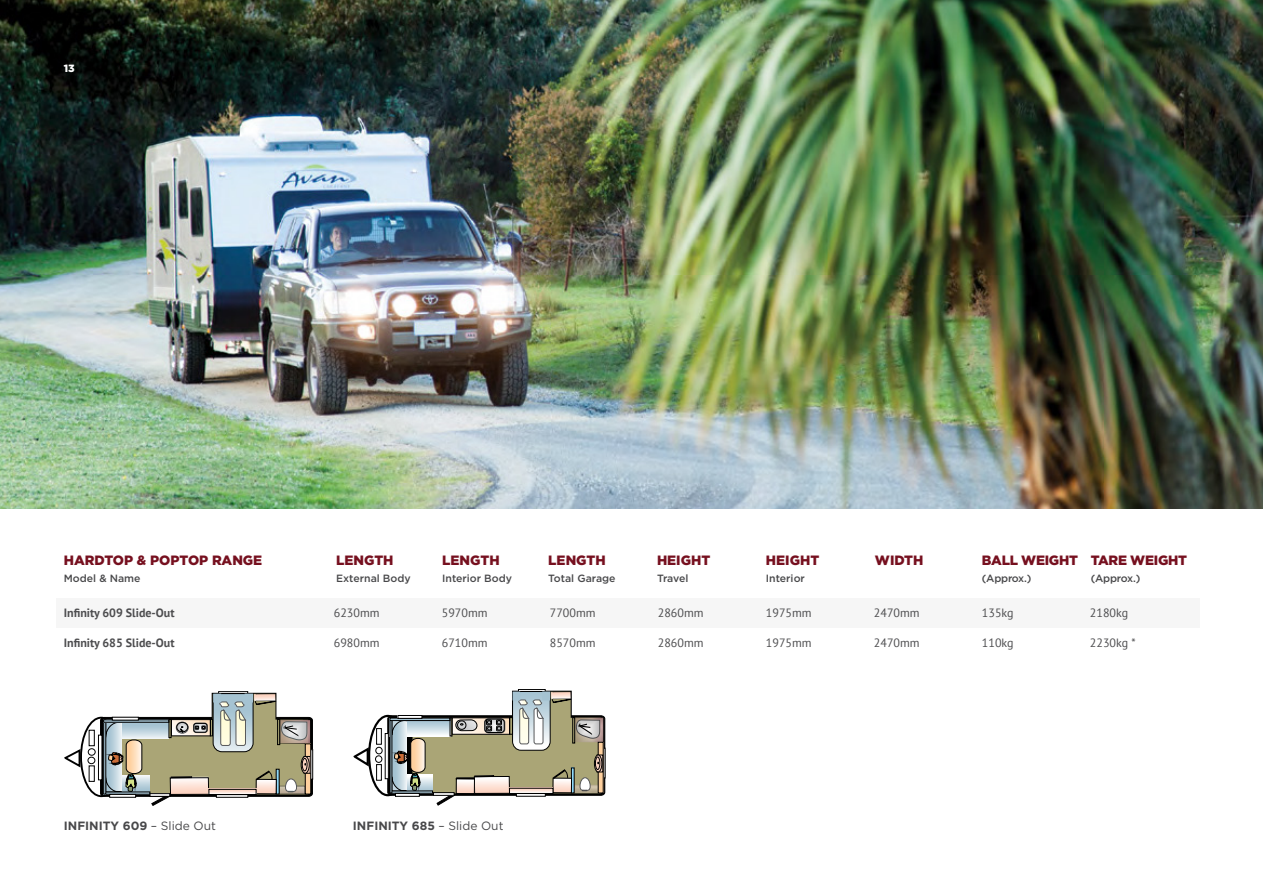
<style>
.page{position:relative;width:1263px;height:893px;background:#fff}
.page>*{position:absolute;margin:0;border:0;box-sizing:border-box;transform-origin:0 0}
.t1{font:900 13.5px "Gotham";color:#76101f}
.t2{font:900 13.5px "Gotham";letter-spacing:-.02em;color:#76101f}
.t3{font:12px "PT Sans";color:#4d4d4f}
.t4{font:700 12px "Gotham";color:#48484a}
.t5{font:700 12px "PT Sans";color:#4d4d4f}
.t6{font:500 10.5px "Gotham";color:#48484a}
.t7{font:900 10.5px "Gotham";color:#fff}
.s1{font-weight:400}
</style>
<div class="page">
<img style="left:0;top:0;width:1263px;height:508px">
<svg style="left:369px;top:716px;width:37px;height:79px"></svg>
<div style="left:518px;top:689px;width:27px;height:3px;border:1px solid #000"></div>
<div style="left:376px;top:747px;width:6px;height:7px;border:1px solid #000;border-radius:50%"></div>
<div style="left:375px;top:756px;width:7px;height:6px;border:1px solid #000;border-radius:50%"></div>
<div style="left:376px;top:728px;width:5px;height:16px;border:1px solid #000"></div>
<div style="left:376px;top:764px;width:5px;height:16px;border:1px solid #000"></div>
<svg style="left:353px;top:746px;width:18px;height:22px"></svg>
<svg style="left:387px;top:691px;width:218px;height:114px"></svg>
<svg style="left:81px;top:718px;width:41px;height:78px"></svg>
<div style="left:80px;top:717px;width:42px;height:80px;border:2px solid #000;border-radius:50%"></div>
<div style="left:218px;top:691px;width:30px;height:3px;border:1px solid #000"></div>
<div style="left:88px;top:749px;width:7px;height:6px;border:1px solid #000;border-radius:50%"></div>
<div style="left:88px;top:757px;width:7px;height:7px;border:1px solid #000;border-radius:50%"></div>
<svg style="left:64px;top:748px;width:18px;height:21px"></svg>
<div style="left:98px;top:735px;width:4px;height:45px;border:1px solid #000"></div>
<svg style="left:100px;top:694px;width:213px;height:112px"></svg>
<div style="left:56px;top:599px;width:1143px;height:29px;background:#f6f6f6"></div>
<p class="t7" style="left:64px;top:61px;width:12px">13</p>
<p class="t1" style="left:64px;top:551px;width:200px">HARDTOP &amp; POPTOP RANGE</p>
<p class="t6" style="left:64px;top:571px;width:78px">Model &amp; Name</p>
<p class="t1" style="left:336px;top:551px;width:59px">LENGTH</p>
<p class="t6" style="left:336px;top:571px;width:76px">External Body</p>
<p class="t1" style="left:442px;top:551px;width:59px">LENGTH</p>
<p class="t6" style="left:442px;top:571px;width:71px">Interior Body</p>
<p class="t1" style="left:548px;top:551px;width:59px">LENGTH</p>
<p class="t6" style="left:548px;top:571px;width:69px">Total Garage</p>
<p class="t1" style="left:657px;top:551px;width:55px">HEIGHT</p>
<p class="t6" style="left:657px;top:571px;width:33px">Travel</p>
<p class="t1" style="left:766px;top:551px;width:55px">HEIGHT</p>
<p class="t6" style="left:766px;top:571px;width:40px">Interior</p>
<p class="t1" style="left:875px;top:551px;width:50px">WIDTH</p>
<p class="t2" style="left:982px;top:551px;width:98px">BALL WEIGHT</p>
<p class="t6" style="left:982px;top:571px;width:51px">(Approx.)</p>
<p class="t2" style="left:1091px;top:551px;width:98px">TARE WEIGHT</p>
<p class="t6" style="left:1091px;top:571px;width:51px">(Approx.)</p>
<p class="t5" style="left:64px;top:604px;width:112px">Infinity 609 Slide-Out</p>
<p class="t3" style="left:334px;top:605px;width:47px">6230mm</p>
<p class="t3" style="left:442px;top:605px;width:47px">5970mm</p>
<p class="t3" style="left:550px;top:605px;width:47px">7700mm</p>
<p class="t3" style="left:658px;top:605px;width:47px">2860mm</p>
<p class="t3" style="left:766px;top:605px;width:47px">1975mm</p>
<p class="t3" style="left:874px;top:605px;width:47px">2470mm</p>
<p class="t3" style="left:982px;top:605px;width:33px">135kg</p>
<p class="t3" style="left:1090px;top:605px;width:40px">2180kg</p>
<p class="t5" style="left:64px;top:634px;width:112px">Infinity 685 Slide-Out</p>
<p class="t3" style="left:334px;top:635px;width:47px">6980mm</p>
<p class="t3" style="left:442px;top:635px;width:47px">6710mm</p>
<p class="t3" style="left:550px;top:635px;width:47px">8570mm</p>
<p class="t3" style="left:658px;top:635px;width:47px">2860mm</p>
<p class="t3" style="left:766px;top:635px;width:47px">1975mm</p>
<p class="t3" style="left:874px;top:635px;width:47px">2470mm</p>
<p class="t3" style="left:982px;top:635px;width:33px">110kg</p>
<p class="t3" style="left:1090px;top:635px;width:47px">2230kg *</p>
<p class="t4" style="left:64px;top:818px;width:154px">INFINITY 609 <span class="s1">– Slide Out</span></p>
<p class="t4" style="left:353px;top:818px;width:152px">INFINITY 685 <span class="s1">– Slide Out</span></p>
</div>
